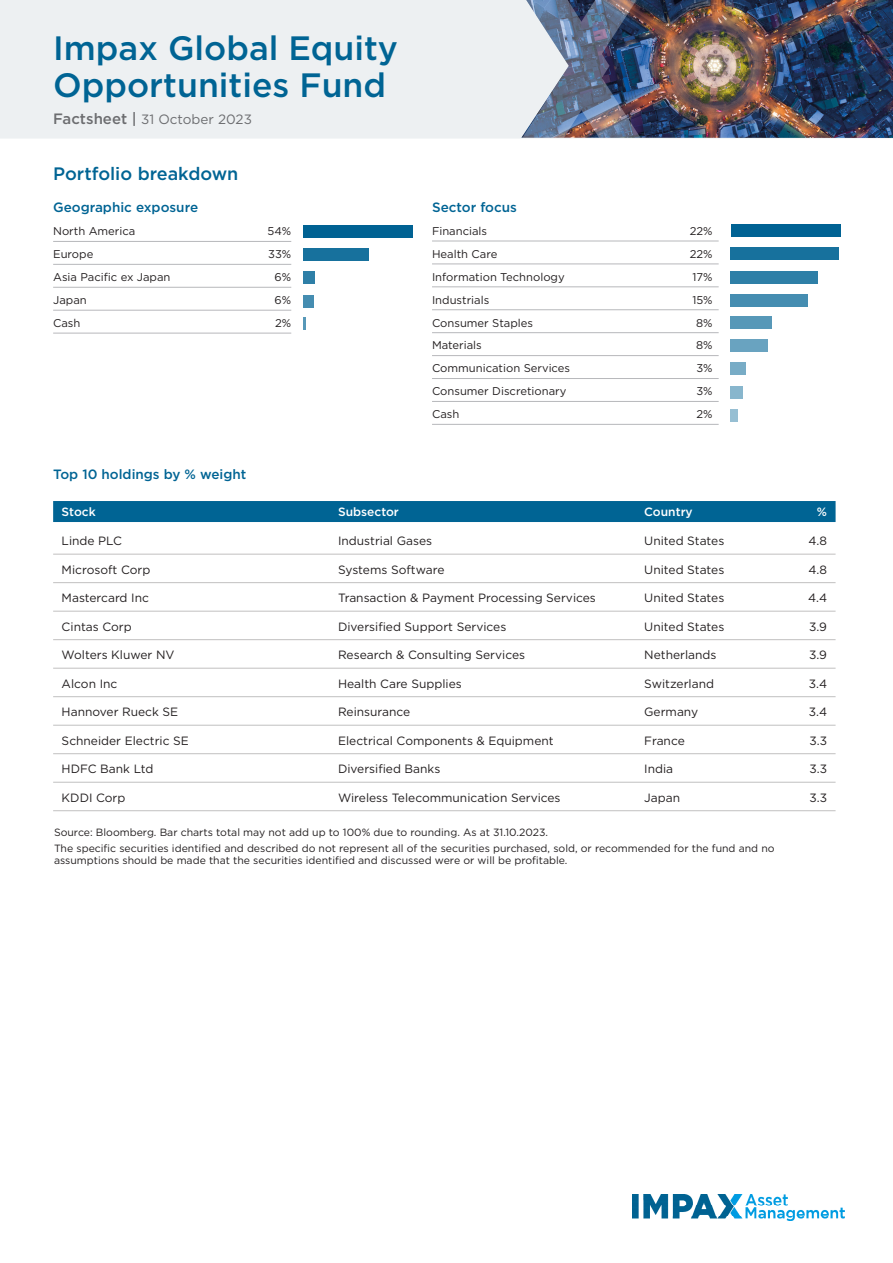
<style>
.page{position:relative;width:893px;height:1263px;background:#fff}
.page>*{position:absolute;margin:0;border:0;box-sizing:border-box;transform-origin:0 0}
.t1{font:500 33.75px/36.9px "Gotham";color:#006494}
.t2{font:500 18px "Gotham";color:#006494}
.t3{font:500 13.5px "Gotham";color:#006494}
.t4{font:13.5px "Gotham";color:#6c6d70}
.t5{font:12px "Gotham";color:#231f20}
.t6{font:500 12px "Gotham";color:#fff}
.t7{font:11.25px "Gotham";color:#231f20}
.t8{font:10.5px/16.2px "Gotham";color:#231f20}
.s1{font-weight:500;font-size:15px}
</style>
<div class="page">
<img style="left:632px;top:1195px;width:212px;height:26px">
<div style="left:53px;top:501px;width:783px;height:21px;background:#006494"></div>
<hr style="left:53px;top:554px;width:783px;height:1px;background:#c1c0c0">
<hr style="left:53px;top:582px;width:783px;height:1px;background:#c1c0c0">
<hr style="left:53px;top:611px;width:783px;height:1px;background:#c1c0c0">
<hr style="left:53px;top:639px;width:783px;height:1px;background:#c1c0c0">
<hr style="left:53px;top:668px;width:783px;height:1px;background:#c1c0c0">
<hr style="left:53px;top:696px;width:783px;height:1px;background:#c1c0c0">
<hr style="left:53px;top:725px;width:783px;height:1px;background:#c1c0c0">
<hr style="left:53px;top:753px;width:783px;height:1px;background:#c1c0c0">
<hr style="left:53px;top:782px;width:783px;height:1px;background:#c1c0c0">
<hr style="left:53px;top:810px;width:783px;height:1px;background:#c1c0c0">
<hr style="left:53px;top:241px;width:238px;height:1px;background:#b7b8bb">
<hr style="left:53px;top:264px;width:238px;height:1px;background:#b7b8bb">
<hr style="left:53px;top:287px;width:238px;height:1px;background:#b7b8bb">
<hr style="left:53px;top:310px;width:238px;height:1px;background:#b7b8bb">
<hr style="left:53px;top:333px;width:238px;height:1px;background:#b7b8bb">
<div style="left:303px;top:225px;width:110px;height:13px;background:#006293"></div>
<div style="left:303px;top:248px;width:66px;height:13px;background:#17719d"></div>
<div style="left:303px;top:271px;width:11px;height:12px;background:#2e7fa7"></div>
<div style="left:303px;top:295px;width:10px;height:12px;background:#458db1"></div>
<svg style="left:303px;top:317px;width:3px;height:13px"></svg>
<div style="left:0;top:0;width:893px;height:139px;background:#edf0f2"></div>
<img style="left:521px;top:0;width:372px;height:138px">
<img style="left:522px;top:0;width:118px;height:138px">
<hr style="left:432px;top:241px;width:287px;height:1px;background:#b7b8bb">
<hr style="left:432px;top:264px;width:287px;height:1px;background:#b7b8bb">
<hr style="left:432px;top:287px;width:287px;height:1px;background:#b7b8bb">
<hr style="left:432px;top:309px;width:287px;height:1px;background:#b7b8bb">
<hr style="left:432px;top:332px;width:287px;height:1px;background:#b7b8bb">
<hr style="left:432px;top:355px;width:287px;height:1px;background:#b7b8bb">
<hr style="left:432px;top:378px;width:287px;height:1px;background:#b7b8bb">
<hr style="left:432px;top:401px;width:287px;height:1px;background:#b7b8bb">
<hr style="left:432px;top:424px;width:287px;height:1px;background:#b7b8bb">
<div style="left:730px;top:224px;width:110px;height:13px;background:#006293"></div>
<div style="left:730px;top:247px;width:109px;height:13px;background:#17719d"></div>
<div style="left:730px;top:271px;width:88px;height:13px;background:#2e7fa7"></div>
<div style="left:730px;top:294px;width:78px;height:12px;background:#458db1"></div>
<div style="left:730px;top:316px;width:42px;height:13px;background:#5798b8"></div>
<div style="left:730px;top:339px;width:38px;height:13px;background:#69a3c0"></div>
<div style="left:730px;top:362px;width:16px;height:13px;background:#78acc6"></div>
<div style="left:730px;top:386px;width:13px;height:13px;background:#88b6cd"></div>
<div style="left:730px;top:409px;width:8px;height:12px;background:#97bfd3"></div>
<h1 class="t1" style="left:53px;top:29px;width:346px">Impax Global Equity<br>Opportunities Fund</h1>
<p class="t4" style="left:53px;top:110px;width:200px"><span class="s1">Factsheet |</span> 31 October 2023</p>
<h2 class="t2" style="left:53px;top:162px;width:187px">Portfolio breakdown</h2>
<p class="t3" style="left:53px;top:199px;width:147px">Geographic exposure</p>
<p class="t7" style="left:53px;top:224px;width:84px">North America</p>
<p class="t7" style="left:267px;top:224px;width:25px">54%</p>
<p class="t7" style="left:53px;top:247px;width:42px">Europe</p>
<p class="t7" style="left:268px;top:247px;width:25px">33%</p>
<p class="t7" style="left:53px;top:270px;width:119px">Asia Pacific ex Japan</p>
<p class="t7" style="left:275px;top:270px;width:18px">6%</p>
<p class="t7" style="left:53px;top:293px;width:35px">Japan</p>
<p class="t7" style="left:275px;top:293px;width:18px">6%</p>
<p class="t7" style="left:53px;top:316px;width:29px">Cash</p>
<p class="t7" style="left:275px;top:316px;width:18px">2%</p>
<p class="t3" style="left:53px;top:465px;width:195px">Top 10 holdings by % weight</p>
<p class="t3" style="left:432px;top:198px;width:86px">Sector focus</p>
<p class="t7" style="left:432px;top:224px;width:57px">Financials</p>
<p class="t7" style="left:690px;top:224px;width:24px">22%</p>
<p class="t7" style="left:432px;top:247px;width:67px">Health Care</p>
<p class="t7" style="left:690px;top:247px;width:24px">22%</p>
<p class="t7" style="left:432px;top:269px;width:134px">Information Technology</p>
<p class="t7" style="left:693px;top:269px;width:22px">17%</p>
<p class="t7" style="left:432px;top:292px;width:59px">Industrials</p>
<p class="t7" style="left:692px;top:292px;width:22px">15%</p>
<p class="t7" style="left:432px;top:315px;width:103px">Consumer Staples</p>
<p class="t7" style="left:696px;top:315px;width:18px">8%</p>
<p class="t7" style="left:432px;top:338px;width:51px">Materials</p>
<p class="t7" style="left:696px;top:338px;width:18px">8%</p>
<p class="t7" style="left:432px;top:361px;width:140px">Communication Services</p>
<p class="t7" style="left:696px;top:361px;width:18px">3%</p>
<p class="t7" style="left:432px;top:384px;width:136px">Consumer Discretionary</p>
<p class="t7" style="left:696px;top:384px;width:18px">3%</p>
<p class="t7" style="left:432px;top:407px;width:29px">Cash</p>
<p class="t7" style="left:697px;top:407px;width:18px">2%</p>
<p class="t6" style="left:62px;top:503px;width:36px">Stock</p>
<p class="t6" style="left:338px;top:503px;width:62px">Subsector</p>
<p class="t6" style="left:644px;top:503px;width:50px">Country</p>
<p class="t6" style="left:817px;top:503px;width:12px">%</p>
<p class="t5" style="left:62px;top:533px;width:62px">Linde PLC</p>
<p class="t5" style="left:338px;top:533px;width:96px">Industrial Gases</p>
<p class="t5" style="left:644px;top:533px;width:82px">United States</p>
<p class="t5" style="left:808px;top:533px;width:20px">4.8</p>
<p class="t5" style="left:62px;top:562px;width:90px">Microsoft Corp</p>
<p class="t5" style="left:338px;top:562px;width:108px">Systems Software</p>
<p class="t5" style="left:644px;top:562px;width:82px">United States</p>
<p class="t5" style="left:808px;top:562px;width:20px">4.8</p>
<p class="t5" style="left:62px;top:590px;width:89px">Mastercard Inc</p>
<p class="t5" style="left:338px;top:590px;width:259px">Transaction &amp; Payment Processing Services</p>
<p class="t5" style="left:644px;top:590px;width:82px">United States</p>
<p class="t5" style="left:808px;top:590px;width:21px">4.4</p>
<p class="t5" style="left:62px;top:619px;width:72px">Cintas Corp</p>
<p class="t5" style="left:338px;top:619px;width:170px">Diversified Support Services</p>
<p class="t5" style="left:644px;top:619px;width:82px">United States</p>
<p class="t5" style="left:809px;top:619px;width:20px">3.9</p>
<p class="t5" style="left:62px;top:647px;width:114px">Wolters Kluwer NV</p>
<p class="t5" style="left:338px;top:647px;width:189px">Research &amp; Consulting Services</p>
<p class="t5" style="left:644px;top:647px;width:74px">Netherlands</p>
<p class="t5" style="left:809px;top:647px;width:20px">3.9</p>
<p class="t5" style="left:62px;top:676px;width:57px">Alcon Inc</p>
<p class="t5" style="left:338px;top:676px;width:125px">Health Care Supplies</p>
<p class="t5" style="left:644px;top:676px;width:71px">Switzerland</p>
<p class="t5" style="left:809px;top:676px;width:20px">3.4</p>
<p class="t5" style="left:62px;top:704px;width:118px">Hannover Rueck SE</p>
<p class="t5" style="left:338px;top:704px;width:74px">Reinsurance</p>
<p class="t5" style="left:644px;top:704px;width:56px">Germany</p>
<p class="t5" style="left:809px;top:704px;width:20px">3.4</p>
<p class="t5" style="left:62px;top:733px;width:129px">Schneider Electric SE</p>
<p class="t5" style="left:338px;top:733px;width:217px">Electrical Components &amp; Equipment</p>
<p class="t5" style="left:644px;top:733px;width:42px">France</p>
<p class="t5" style="left:809px;top:733px;width:19px">3.3</p>
<p class="t5" style="left:62px;top:761px;width:93px">HDFC Bank Ltd</p>
<p class="t5" style="left:338px;top:761px;width:104px">Diversified Banks</p>
<p class="t5" style="left:644px;top:761px;width:30px">India</p>
<p class="t5" style="left:809px;top:761px;width:19px">3.3</p>
<p class="t5" style="left:62px;top:790px;width:65px">KDDI Corp</p>
<p class="t5" style="left:338px;top:790px;width:224px">Wireless Telecommunication Services</p>
<p class="t5" style="left:644px;top:790px;width:37px">Japan</p>
<p class="t5" style="left:809px;top:790px;width:19px">3.3</p>
<p class="t8" style="left:54px;top:823px;width:722px">Source: Bloomberg. Bar charts total may not add up to 100% due to rounding. As at 31.10.2023.<br>The specific securities identified and described do not represent all of the securities purchased, sold, or recommended for the fund and no</p>
<p class="t8" style="left:54px;top:852px;width:515px">assumptions should be made that the securities identified and discussed were or will be profitable.</p>
</div>
